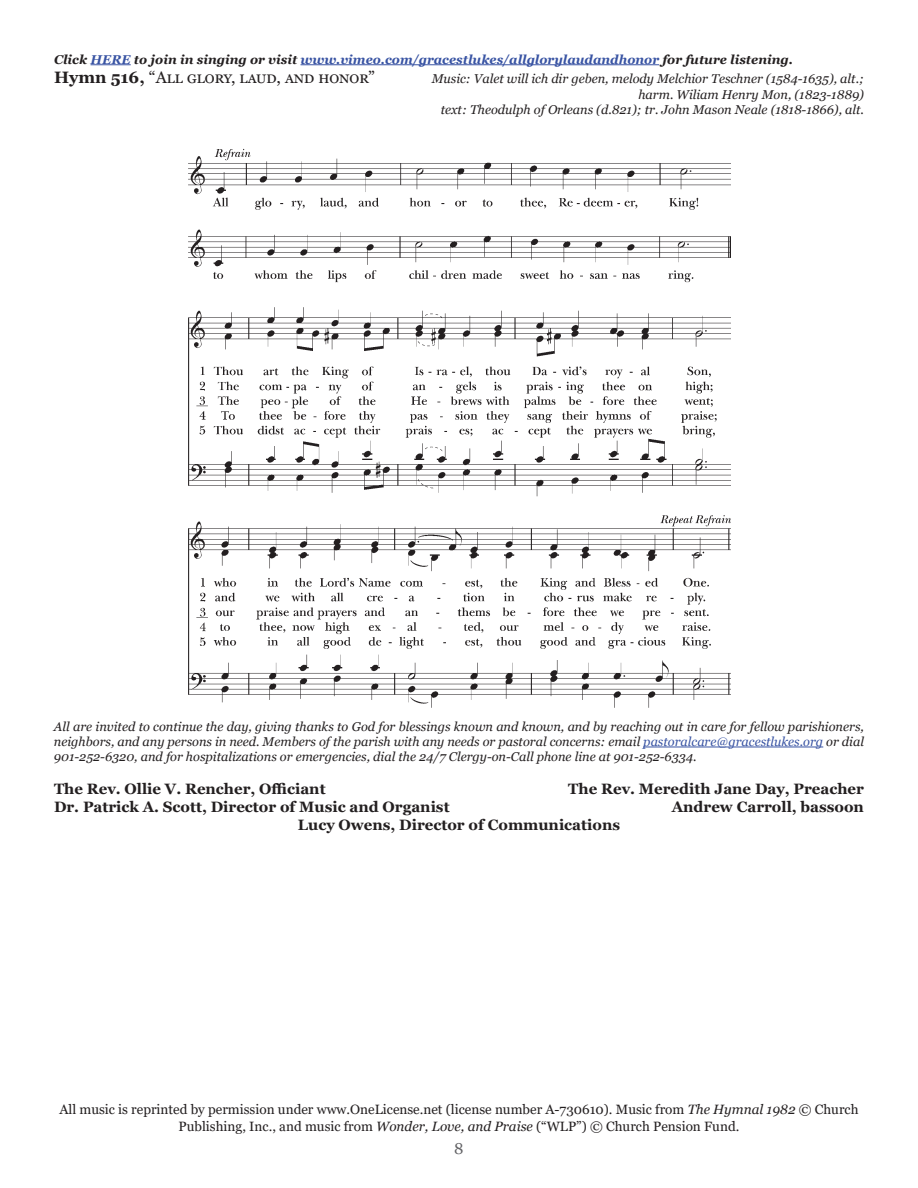
<style>
.page{position:relative;width:918px;height:1188px;background:#fff}
.page>*{position:absolute;margin:0;border:0;box-sizing:border-box;transform-origin:0 0}
.t1{font:16.5px "Georgia";letter-spacing:.055em;color:#231f20}
.t2{font:15.75px "Georgia";color:#636366}
.t3{font:700 15px "Georgia";color:#231f20}
.t4{font:13.5px/16.2px "Georgia";color:#231f20;text-align:center}
.t5{font:italic 12.75px/15.3px "Georgia";color:#231f20;text-align:right}
.t6{font:italic 700 12.75px "Georgia";color:#3853a3}
.s1{color:#231f20}
.s2{font-weight:700}
.s3{color:#3853a3}
.s4{font-style:italic}
</style>
<div class="page">
<hr style="left:91px;top:64px;width:40px;height:1px;background:#3853a3">
<hr style="left:301px;top:64px;width:358px;height:1px;background:#3853a3">
<hr style="left:643px;top:747px;width:180px;height:1px;background:#3853a3">
<img style="left:188px;top:148px;width:542px;height:560px">
<p class="t6" style="left:54px;top:51px;width:741px"><span class="s1">Click</span> HERE <span class="s1">to join in singing or visit</span> www.vimeo.com/gracestlukes/allglorylaudandhonor <span class="s1">for future listening.</span></p>
<p class="t1" style="left:54px;top:68px;width:323px"><span class="s2">Hymn 516,</span> “All glory, laud, and honor”</p>
<p class="t5" style="left:432px;top:72px;width:434px">Music: Valet will ich dir geben, melody Melchior Teschner (1584-1635), alt.; harm. Wiliam Henry Mon, (1823-1889)<br>text: Theodulph of Orleans (d.821); tr. John Mason Neale (1818-1866), alt.</p>
<p class="t5" style="left:54px;top:719px;width:811px;text-align:justify">All are invited to continue the day, giving thanks to God for blessings known and known, and by reaching out in care for fellow parishioners, neighbors, and any persons in need. Members of the parish with any needs or pastoral concerns: email <span class="s3">pastoralcare@gracestlukes.org</span> or dial 901-252-6320, and for hospitalizations or emergencies, dial the 24/7 Clergy-on-Call phone line at 901-252-6334.</p>
<p class="t3" style="left:54px;top:780px;width:273px">The Rev. Ollie V. Rencher, Officiant</p>
<p class="t3" style="left:568px;top:780px;width:297px">The Rev. Meredith Jane Day, Preacher</p>
<p class="t3" style="left:54px;top:798px;width:397px">Dr. Patrick A. Scott, Director of Music and Organist</p>
<p class="t3" style="left:672px;top:798px;width:194px">Andrew Carroll, bassoon</p>
<p class="t3" style="left:298px;top:816px;width:324px">Lucy Owens, Director of Communications</p>
<p class="t4" style="left:59px;top:1102px;width:801px">All music is reprinted by permission under www.OneLicense.net (license number A-730610). Music from <span class="s4">The Hymnal 1982</span> © Church<br>Publishing, Inc., and music from <span class="s4">Wonder, Love, and Praise</span> (“WLP”) © Church Pension Fund.</p>
<p class="t2" style="left:454px;top:1139px;width:11px">8</p>
</div>
